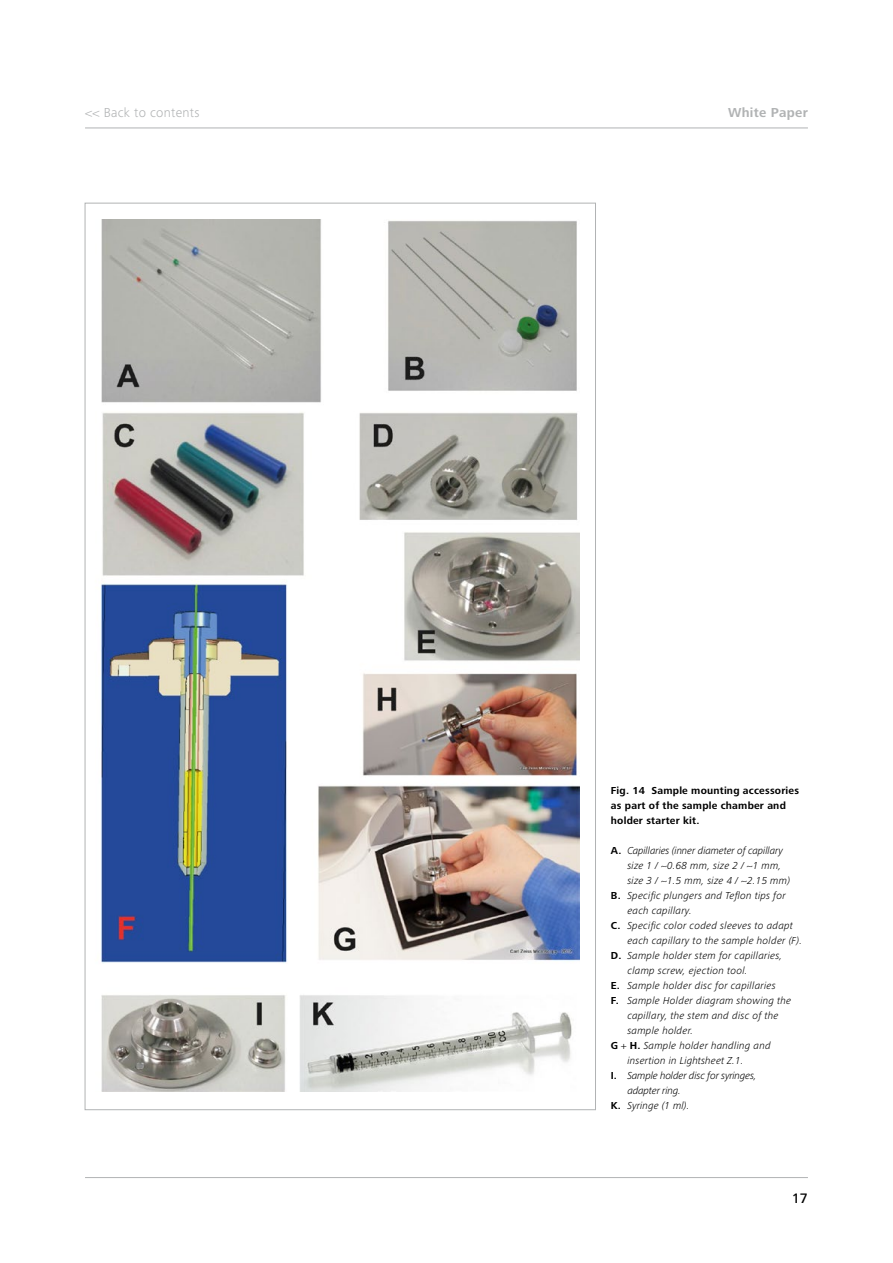
<style>
.page{position:relative;width:893px;height:1263px;background:#fff}
.page>*{position:absolute;margin:0;border:0;box-sizing:border-box;transform-origin:0 0}
.t1{font:500 14.25px "Zeiss Frutiger Next Pro";color:#000}
.t2{font:300 13.5px "Zeiss Frutiger Next Pro";letter-spacing:.02em;color:#b1b3b4}
.t3{font:700 13.5px "Zeiss Frutiger Next Pro";letter-spacing:.02em;color:#b1b3b4}
.caption_7_lt_it{font:italic 300 10.5px/15px "Zeiss Frutiger Next Pro";letter-spacing:.02em;color:#000}
.caption_7_lt_it-2{font:italic 300 10.5px/15px "Zeiss Frutiger Next Pro";letter-spacing:-.01em;color:#000}
.caption_7_lt_it-3{font:700 10.5px/15px "Zeiss Frutiger Next Pro";letter-spacing:.02em;color:#000}
.caption_7_lt_it-4{font:italic 300 10.5px/15px "Zeiss Frutiger Next Pro";letter-spacing:-.02em;color:#000}
.s1{font-weight:700;font-style:normal}
</style>
<div class="page">
<hr style="left:85px;top:128px;width:723px;height:1px;background:#b1b3b4">
<hr style="left:85px;top:1177px;width:723px;height:1px;background:#b1b3b4">
<img style="left:101px;top:219px;width:478px;height:872px">
<p class="t2" style="left:85px;top:105px;width:116px">&lt;&lt; Back to contents</p>
<p class="t3" style="left:728px;top:105px;width:81px">White Paper</p>
<p class="caption_7_lt_it-3" style="left:611px;top:783px;width:190px">Fig. 14 Sample mounting accessories as part of the sample chamber and holder starter kit.</p>
<p class="caption_7_lt_it-2" style="left:627px;top:843px;width:164px;text-indent:-16px"><span class="s1">A.</span> Capillaries (inner diameter of capillary size 1 / ~0.68 mm, size 2 / ~1 mm, size 3 / ~1.5 mm, size 4 / ~2.15 mm)</p>
<p class="caption_7_lt_it" style="left:611px;top:888px;width:176px"><span class="s1">B.</span> Specific plungers and Teflon tips for</p>
<p class="caption_7_lt_it" style="left:627px;top:903px;width:66px">each capillary.</p>
<p class="caption_7_lt_it" style="left:627px;top:918px;width:176px;text-indent:-16px"><span class="s1">C.</span> Specific color coded sleeves to adapt each capillary to the sample holder (F).</p>
<p class="caption_7_lt_it" style="left:627px;top:948px;width:157px;text-indent:-16px"><span class="s1">D.</span> Sample holder stem for capillaries, clamp screw, ejection tool.</p>
<p class="caption_7_lt_it" style="left:611px;top:978px;width:166px"><span class="s1">E.</span> Sample holder disc for capillaries</p>
<p class="caption_7_lt_it" style="left:627px;top:993px;width:165px;text-indent:-16px"><span class="s1">F.</span> Sample Holder diagram showing the capillary, the stem and disc of the sample holder.</p>
<p class="caption_7_lt_it" style="left:627px;top:1038px;width:145px;text-indent:-16px"><span class="s1">G</span> + <span class="s1">H.</span> Sample holder handling and insertion in Lightsheet Z.1.</p>
<p class="caption_7_lt_it-4" style="left:627px;top:1068px;width:131px;text-indent:-16px"><span class="s1">I.</span> Sample holder disc for syringes, adapter ring.</p>
<p class="caption_7_lt_it" style="left:611px;top:1098px;width:80px"><span class="s1">K.</span> Syringe (1 ml).</p>
<h1 class="t1" style="left:792px;top:1190px;width:18px">17</h1>
</div>
